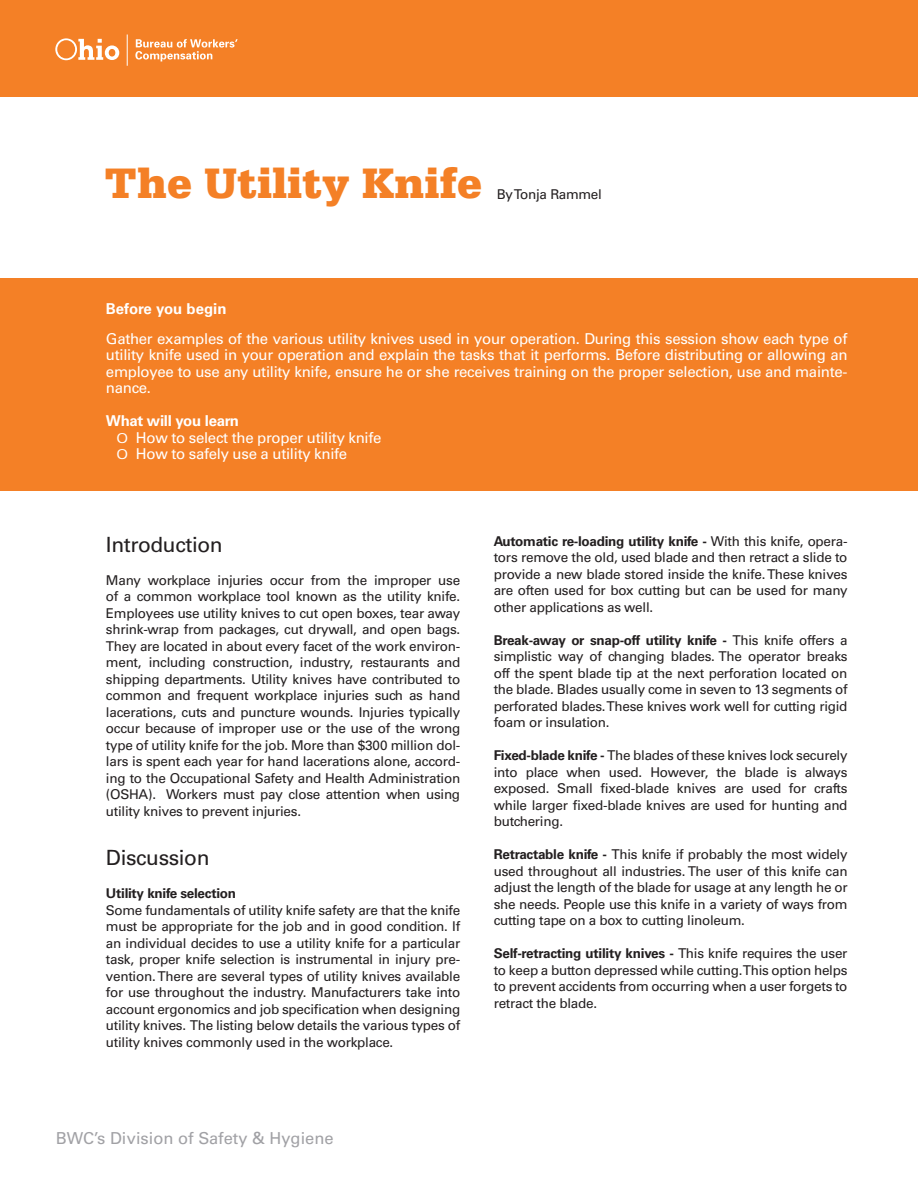
<style>
.page{position:relative;width:918px;height:1188px;background:#fff}
.page>*{position:absolute;margin:0;border:0;box-sizing:border-box;transform-origin:0 0}
.body_text{font:900 45px "Serifa Std";color:#f48026}
.Head_1{font:21px "Univers LT Std";letter-spacing:-.02em;color:#231f20}
.t1{font:16.5px "Univers LT Std";color:#a1a1a5}
.Head_1-2{font:15px/16.5px "Univers LT Std";letter-spacing:-.02em;color:#fff;text-align:justify}
.Head_1-3{font:700 15px "Univers LT Std";letter-spacing:-.02em;color:#fff}
.body_text-2{font:700 15px "Univers LT Std";color:#fff}
.Head_1-4{font:13.5px/16.5px "Univers LT Std";letter-spacing:-.02em;color:#231f20;text-align:justify}
.Head_1-5{font:700 13.5px "Univers LT Std";letter-spacing:-.02em;color:#231f20}
.s1{font-family:"Serifa Std"}
.s2{font-weight:700}
</style>
<div class="page">
<div style="left:0;top:0;width:918px;height:97px;background:#f48026"></div>
<svg style="left:55px;top:37px;width:183px;height:29px"></svg>
<hr style="left:127px;top:34px;width:1px;height:32px;background:#fff">
<div style="left:0;top:278px;width:918px;height:212px;background:#f48026"></div>
<p class="body_text" style="left:105px;top:157px;width:379px">The Utility Knife</p>
<p class="Head_1-4" style="left:497px;top:186px;width:107px">By Tonja Rammel</p>
<p class="body_text-2" style="left:106px;top:300px;width:122px">Before you begin</p>
<p class="Head_1-2" style="left:106px;top:330px;width:743px">Gather examples of the various utility knives used in your operation. During this session show each type of utility knife used in your operation and explain the tasks that it performs. Before distributing or allowing an employee to use any utility knife, ensure he or she receives training on the proper selection, use and mainte&shy;nance.</p>
<p class="Head_1-3" style="left:106px;top:412px;width:134px">What will you learn</p>
<p class="Head_1-2" style="left:116px;top:429px;width:267px"><span class="s1">O</span> How to select the proper utility knife</p>
<p class="Head_1-2" style="left:116px;top:446px;width:232px"><span class="s1">O</span> How to safely use a utility knife</p>
<p class="Head_1" style="left:106px;top:532px;width:118px">Introduction</p>
<p class="Head_1-4" style="left:106px;top:572px;width:356px">Many workplace injuries occur from the improper use of a common workplace tool known as the utility knife.<br>Employees use utility knives to cut open boxes, tear away shrink-wrap from packages, cut drywall, and open bags.<br>They are located in about every facet of the work environ&shy;ment, including construction, industry, restaurants and shipping departments. Utility knives have contributed to common and frequent workplace injuries such as hand lacerations, cuts and puncture wounds. Injuries typically occur because of improper use or the use of the wrong type of utility knife for the job. More than $300 million dol&shy;lars is spent each year for hand lacerations alone, accord&shy;ing to the Occupational Safety and Health Administration (OSHA). Workers must pay close attention when using utility knives to prevent injuries.</p>
<p class="Head_1" style="left:106px;top:846px;width:105px">Discussion</p>
<p class="Head_1-5" style="left:106px;top:886px;width:132px">Utility knife selection</p>
<p class="Head_1-4" style="left:106px;top:902px;width:356px">Some fundamentals of utility knife safety are that the knife must be appropriate for the job and in good condition. If an individual decides to use a utility knife for a particular task, proper knife selection is instrumental in injury pre&shy;vention. There are several types of utility knives available for use throughout the industry. Manufacturers take into account ergonomics and job specification when designing utility knives. The listing below details the various types of utility knives commonly used in the workplace.</p>
<p class="t1" style="left:56px;top:1128px;width:280px">BWC’s Division of Safety &amp; Hygiene</p>
<p class="Head_1-4" style="left:494px;top:533px;width:355px"><span class="s2">Automatic re-loading utility knife -</span> With this knife, opera&shy;tors remove the old, used blade and then retract a slide to provide a new blade stored inside the knife. These knives are often used for box cutting but can be used for many other applications as well.</p>
<p class="Head_1-4" style="left:494px;top:632px;width:355px"><span class="s2">Break-away or snap-off utility knife -</span> This knife offers a simplistic way of changing blades. The operator breaks off the spent blade tip at the next perforation located on the blade. Blades usually come in seven to 13 segments of perforated blades. These knives work well for cutting rigid foam or insulation.</p>
<p class="Head_1-4" style="left:494px;top:747px;width:355px"><span class="s2">Fixed-blade knife -</span> The blades of these knives lock securely into place when used. However, the blade is always exposed. Small fixed-blade knives are used for crafts while larger fixed-blade knives are used for hunting and butchering.</p>
<p class="Head_1-4" style="left:494px;top:846px;width:355px"><span class="s2">Retractable knife -</span> This knife if probably the most widely used throughout all industries. The user of this knife can adjust the length of the blade for usage at any length he or she needs. People use this knife in a variety of ways from cutting tape on a box to cutting linoleum.</p>
<p class="Head_1-4" style="left:494px;top:945px;width:355px"><span class="s2">Self-retracting utility knives -</span> This knife requires the user to keep a button depressed while cutting. This option helps to prevent accidents from occurring when a user forgets to retract the blade.</p>
</div>
